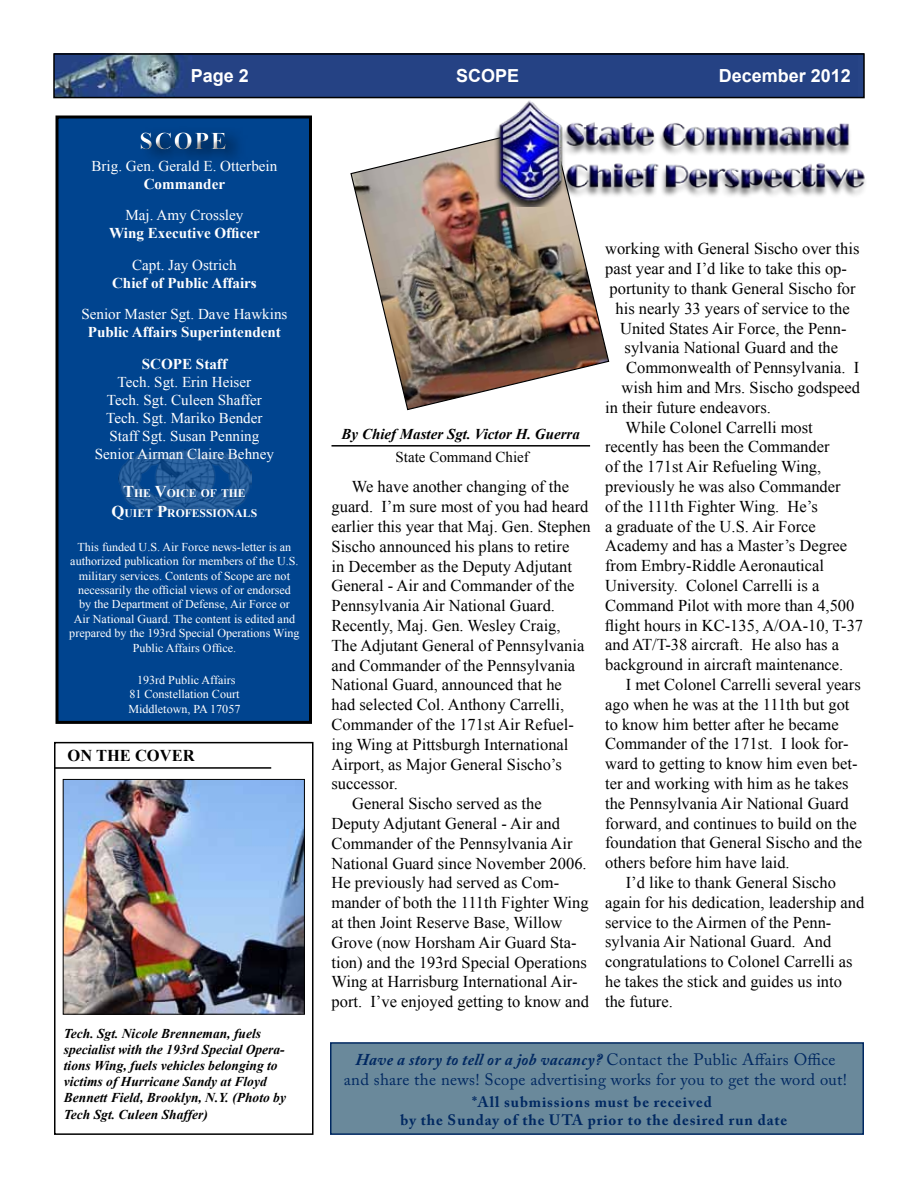
<style>
.page{position:relative;width:918px;height:1188px;background:#fff}
.page>*{position:absolute;margin:0;border:0;box-sizing:border-box;transform-origin:0 0}
.t1{font:700 24px "Times New Roman";letter-spacing:.07em;color:#fff}
.t2{font:700 18px "Arial";color:#fff}
.t3{font:16.5px "Times New Roman";color:#000}
.t4{font:16.5px/19.8px "Adobe Caslon Pro";letter-spacing:.02em;color:#002861;text-align:center}
.t5{font:700 16.5px "Times New Roman";color:#000}
.t6{font:15px/18px "Times New Roman";color:#fff;text-align:center}
.t7{font:700 15px/31.7px "Times New Roman";color:#fff;text-align:center}
.t8{font:700 15px/18px "Adobe Caslon Pro";letter-spacing:.06em;color:#002861;text-align:center}
.t9{font:italic 700 15px "Times New Roman";color:#000}
.t10{font:15px "Times New Roman";color:#000}
.t11{font:italic 700 13.5px/16.2px "Times New Roman";color:#000}
.t12{font:12px/14.4px "Times New Roman";color:#fff;text-align:center}
.t13{font:700 11.55px/19.8px "Times New Roman";color:#fff;text-align:center}
.s1{font-size:16.5px}
.s2{font-weight:700;font-style:italic}
</style>
<div class="page">
<img style="left:56px;top:56px;width:806px;height:39px">
<div style="left:53px;top:53px;width:812px;height:45px;border:2px solid #000"></div>
<div style="left:57px;top:117px;width:253px;height:605px;background:#00448f"></div>
<div style="left:56px;top:116px;width:256px;height:608px;border:3px solid #000"></div>
<img style="left:118px;top:449px;width:133px;height:64px">
<div style="left:132px;top:126px;width:105px;height:35px;background:#000;opacity:.75"></div>
<div style="left:54px;top:742px;width:260px;height:393px;border:2px solid #000"></div>
<hr style="left:54px;top:767px;width:217px;height:2px;background:#000">
<div style="left:330px;top:1042px;width:534px;height:93px;background:#6a899b;border:2px solid #002861"></div>
<hr style="left:332px;top:445px;width:258px;height:2px;background:#000">
<img style="left:350px;top:142px;width:260px;height:269px">
<img style="left:477px;top:76px;width:388px;height:131px">
<img style="left:65px;top:781px;width:238px;height:231px">
<div style="left:63px;top:779px;width:242px;height:235px;border:1px solid #000"></div>
<p class="t2" style="left:191px;top:64px;width:60px">Page 2</p>
<p class="t2" style="left:456px;top:64px;width:65px">SCOPE</p>
<p class="t2" style="left:719px;top:64px;width:134px">December 2012</p>
<h1 class="t1" style="left:140px;top:125px;width:89px">SCOPE</h1>
<p class="t6" style="left:91px;top:156px;width:187px">Brig. Gen. Gerald E. Otterbein</p>
<p class="t7" style="left:144px;top:167px;width:83px">Commander</p>
<p class="t6" style="left:125px;top:206px;width:119px">Maj. Amy Crossley</p>
<p class="t7" style="left:109px;top:217px;width:152px">Wing Executive Officer</p>
<p class="t6" style="left:132px;top:256px;width:106px">Capt. Jay Ostrich</p>
<p class="t7" style="left:112px;top:267px;width:146px">Chief of Public Affairs</p>
<p class="t6" style="left:81px;top:305px;width:208px">Senior Master Sgt. Dave Hawkins</p>
<p class="t7" style="left:88px;top:316px;width:195px">Public Affairs Superintendent<br>SCOPE Staff</p>
<p class="t6" style="left:95px;top:373px;width:181px">Tech. Sgt. Erin Heiser<br>Tech. Sgt. Culeen Shaffer<br>Tech. Sgt. Mariko Bender<br>Staff Sgt. Susan Penning<br>Senior Airman Claire Behney</p>
<p class="t13" style="left:112px;top:483px;width:147px"><span class="s1">T</span>HE <span class="s1">V</span>OICE OF THE<br><span class="s1">Q</span>UIET <span class="s1">P</span>ROFESSIONALS</p>
<p class="t12" style="left:69px;top:539px;width:232px">This funded U.S. Air Force news-letter is an authorized publication for members of the U.S. military services. Contents of Scope are not necessarily the official views of or endorsed<br>by the Department of Defense, Air Force or<br>Air National Guard. The content is edited and prepared by the 193rd Special Operations Wing Public Affairs Office.</p>
<p class="t12" style="left:128px;top:673px;width:114px">193rd Public Affairs<br>81 Constellation Court<br>Middletown, PA 17057</p>
<p class="t5" style="left:68px;top:744px;width:129px">ON THE COVER</p>
<p class="t11" style="left:64px;top:1025px;width:224px">Tech. Sgt. Nicole Brenneman, fuels specialist with the 193rd Special Opera&shy;tions Wing, fuels vehicles belonging to victims of Hurricane Sandy at Floyd Bennett Field, Brooklyn, N.Y. (Photo by Tech Sgt. Culeen Shaffer)</p>
<p class="t9" style="left:342px;top:423px;width:240px">By Chief Master Sgt. Victor H. Guerra</p>
<p class="t10" style="left:396px;top:447px;width:135px">State Command Chief</p>
<p class="t3" style="left:352px;top:476px;width:219px">We have another changing of the</p>
<p class="t3" style="left:332px;top:496px;width:259px">guard. I’m sure most of you had heard</p>
<p class="t3" style="left:332px;top:515px;width:261px">earlier this year that Maj. Gen. Stephen</p>
<p class="t3" style="left:332px;top:535px;width:239px">Sischo announced his plans to retire</p>
<p class="t3" style="left:332px;top:555px;width:242px">in December as the Deputy Adjutant</p>
<p class="t3" style="left:332px;top:575px;width:244px">General - Air and Commander of the</p>
<p class="t3" style="left:332px;top:595px;width:225px">Pennsylvania Air National Guard.</p>
<p class="t3" style="left:332px;top:614px;width:231px">Recently, Maj. Gen. Wesley Craig,</p>
<p class="t3" style="left:332px;top:634px;width:254px">The Adjutant General of Pennsylvania</p>
<p class="t3" style="left:332px;top:654px;width:245px">and Commander of the Pennsylvania</p>
<p class="t3" style="left:332px;top:674px;width:232px">National Guard, announced that he</p>
<p class="t3" style="left:332px;top:694px;width:234px">had selected Col. Anthony Carrelli,</p>
<p class="t3" style="left:332px;top:713px;width:244px">Commander of the 171st Air Refuel-</p>
<p class="t3" style="left:332px;top:733px;width:239px">ing Wing at Pittsburgh International</p>
<p class="t3" style="left:332px;top:753px;width:232px">Airport, as Major General Sischo’s</p>
<p class="t3" style="left:332px;top:773px;width:68px">successor.</p>
<p class="t3" style="left:352px;top:793px;width:191px">General Sischo served as the</p>
<p class="t3" style="left:332px;top:812px;width:230px">Deputy Adjutant General - Air and</p>
<p class="t3" style="left:332px;top:832px;width:243px">Commander of the Pennsylvania Air</p>
<p class="t3" style="left:332px;top:852px;width:257px">National Guard since November 2006.</p>
<p class="t3" style="left:332px;top:872px;width:229px">He previously had served as Com-</p>
<p class="t3" style="left:332px;top:892px;width:259px">mander of both the 111th Fighter Wing</p>
<p class="t3" style="left:332px;top:911px;width:232px">at then Joint Reserve Base, Willow</p>
<p class="t3" style="left:332px;top:931px;width:247px">Grove (now Horsham Air Guard Sta-</p>
<p class="t3" style="left:332px;top:951px;width:257px">tion) and the 193rd Special Operations</p>
<p class="t3" style="left:332px;top:971px;width:248px">Wing at Harrisburg International Air-</p>
<p class="t3" style="left:332px;top:991px;width:259px">port. I’ve enjoyed getting to know and</p>
<p class="t3" style="left:605px;top:238px;width:256px">working with General Sischo over this</p>
<p class="t3" style="left:605px;top:258px;width:243px">past year and I’d like to take this op-</p>
<p class="t3" style="left:610px;top:277px;width:248px">portunity to thank General Sischo for</p>
<p class="t3" style="left:616px;top:297px;width:236px">his nearly 33 years of service to the</p>
<p class="t3" style="left:620px;top:317px;width:228px">United States Air Force, the Penn-</p>
<p class="t3" style="left:625px;top:337px;width:215px">sylvania National Guard and the</p>
<p class="t3" style="left:626px;top:357px;width:235px">Commonwealth of Pennsylvania. I</p>
<p class="t3" style="left:622px;top:376px;width:240px">wish him and Mrs. Sischo godspeed</p>
<p class="t3" style="left:605px;top:396px;width:167px">in their future endeavors.</p>
<p class="t3" style="left:625px;top:416px;width:189px">While Colonel Carrelli most</p>
<p class="t3" style="left:605px;top:436px;width:226px">recently has been the Commander</p>
<p class="t3" style="left:605px;top:456px;width:218px">of the 171st Air Refueling Wing,</p>
<p class="t3" style="left:605px;top:475px;width:237px">previously he was also Commander</p>
<p class="t3" style="left:605px;top:495px;width:214px">of the 111th Fighter Wing. He’s</p>
<p class="t3" style="left:605px;top:515px;width:212px">a graduate of the U.S. Air Force</p>
<p class="t3" style="left:605px;top:535px;width:244px">Academy and has a Master’s Degree</p>
<p class="t3" style="left:605px;top:555px;width:221px">from Embry-Riddle Aeronautical</p>
<p class="t3" style="left:605px;top:574px;width:216px">University. Colonel Carrelli is a</p>
<p class="t3" style="left:605px;top:594px;width:251px">Command Pilot with more than 4,500</p>
<p class="t3" style="left:605px;top:614px;width:260px">flight hours in KC-135, A/OA-10, T-37</p>
<p class="t3" style="left:605px;top:634px;width:236px">and AT/T-38 aircraft. He also has a</p>
<p class="t3" style="left:605px;top:654px;width:240px">background in aircraft maintenance.</p>
<p class="t3" style="left:626px;top:673px;width:237px">I met Colonel Carrelli several years</p>
<p class="t3" style="left:605px;top:693px;width:246px">ago when he was at the 111th but got</p>
<p class="t3" style="left:605px;top:713px;width:235px">to know him better after he became</p>
<p class="t3" style="left:605px;top:733px;width:245px">Commander of the 171st. I look for-</p>
<p class="t3" style="left:605px;top:753px;width:254px">ward to getting to know him even bet-</p>
<p class="t3" style="left:605px;top:772px;width:245px">ter and working with him as he takes</p>
<p class="t3" style="left:605px;top:792px;width:245px">the Pennsylvania Air National Guard</p>
<p class="t3" style="left:605px;top:812px;width:253px">forward, and continues to build on the</p>
<p class="t3" style="left:605px;top:832px;width:259px">foundation that General Sischo and the</p>
<p class="t3" style="left:605px;top:852px;width:186px">others before him have laid.</p>
<p class="t3" style="left:626px;top:871px;width:212px">I’d like to thank General Sischo</p>
<p class="t3" style="left:605px;top:891px;width:261px">again for his dedication, leadership and</p>
<p class="t3" style="left:605px;top:911px;width:228px">service to the Airmen of the Penn-</p>
<p class="t3" style="left:605px;top:931px;width:228px">sylvania Air National Guard. And</p>
<p class="t3" style="left:605px;top:951px;width:249px">congratulations to Colonel Carrelli as</p>
<p class="t3" style="left:605px;top:970px;width:238px">he takes the stick and guides us into</p>
<p class="t3" style="left:605px;top:990px;width:69px">the future.</p>
<p class="t4" style="left:344px;top:1050px;width:505px"><span class="s2">Have a story to tell or a job vacancy?</span> Contact the Public Affairs Office and share the news! Scope advertising works for you to get the word out!</p>
<p class="t8" style="left:401px;top:1093px;width:388px">*All submissions must be received<br>by the Sunday of the UTA prior to the desired run date</p>
</div>
